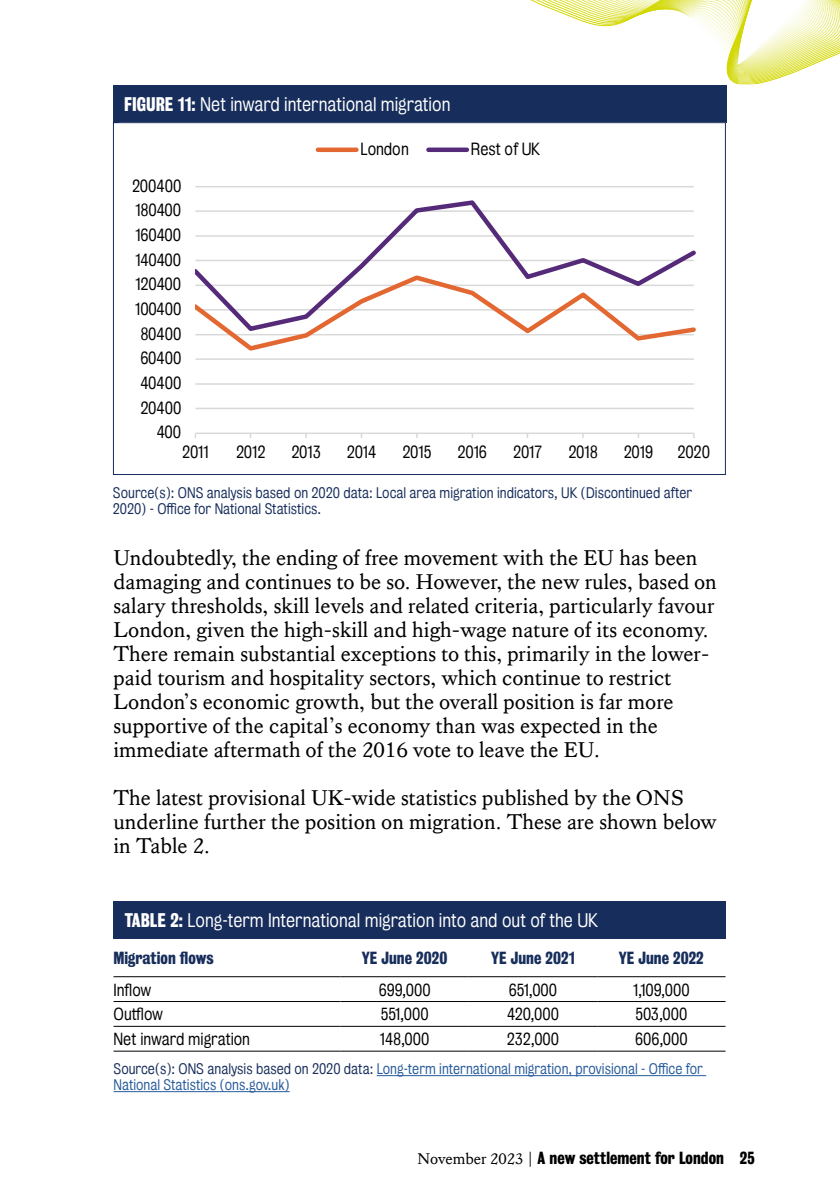
<style>
.page{position:relative;width:840px;height:1191px;background:#fff}
.page>*{position:absolute;margin:0;border:0;box-sizing:border-box;transform-origin:0 0}
.t1{font:22px/24px "Kings Caslon Text";color:#000}
.t2{font:18px "Kings Bureau Grot Five One";color:#fff}
.t3{font:16.2px "Kings Bureau Grot Five One";letter-spacing:-.005em;color:#000}
.t4{font:16px "Kings Bureau Grot Five One";color:#000}
.t5{font:16px "Kings Bureau Grot Three Seven";color:#172d5b}
.t6{font:16px "Kings Bureau Grot Three Seven";color:#000}
.t7{font:14px/16px "Kings Bureau Grot Five One";color:#172d5b}
.t8{font:14px/16px "Kings Bureau Grot Five One";color:#275b9b}
.s1{font-family:"Kings Bureau Grot Three Seven"}
.s2{color:#172d5b}
.s3{font-family:"Kings Caslon Text"}
</style>
<div class="page">
<svg style="left:530px;top:0;width:309px;height:85px"></svg>
<div style="left:113px;top:85px;width:612px;height:37px;background:#172d5b"></div>
<hr style="left:195px;top:408px;width:498px;height:1px;background:#d9d9d9">
<hr style="left:195px;top:383px;width:498px;height:2px;background:#d9d9d9">
<hr style="left:195px;top:358px;width:498px;height:2px;background:#d9d9d9">
<hr style="left:195px;top:186px;width:498px;height:1px;background:#d9d9d9">
<hr style="left:195px;top:432px;width:498px;height:2px;background:#d9d9d9">
<svg style="left:195px;top:334px;width:499px;height:17px"></svg>
<svg style="left:195px;top:200px;width:500px;height:134px"></svg>
<div style="left:318px;top:147px;width:38px;height:5px;background:#e36730"></div>
<div style="left:428px;top:147px;width:38px;height:5px;background:#552a79"></div>
<div style="left:113px;top:901px;width:612px;height:37px;background:#172d5b"></div>
<hr style="left:113px;top:976px;width:227px;height:1px;background:#000">
<hr style="left:340px;top:976px;width:128px;height:1px;background:#000">
<hr style="left:468px;top:976px;width:129px;height:1px;background:#000">
<hr style="left:597px;top:976px;width:128px;height:1px;background:#000">
<hr style="left:113px;top:1001px;width:227px;height:1px;background:#000">
<hr style="left:340px;top:1001px;width:128px;height:1px;background:#000">
<hr style="left:468px;top:1001px;width:129px;height:1px;background:#000">
<hr style="left:597px;top:1001px;width:128px;height:1px;background:#000">
<hr style="left:113px;top:1026px;width:227px;height:1px;background:#000">
<hr style="left:340px;top:1026px;width:128px;height:1px;background:#000">
<hr style="left:468px;top:1026px;width:129px;height:1px;background:#000">
<hr style="left:597px;top:1026px;width:128px;height:1px;background:#000">
<hr style="left:113px;top:1050px;width:227px;height:1px;background:#000">
<hr style="left:340px;top:1050px;width:128px;height:1px;background:#000">
<hr style="left:468px;top:1050px;width:129px;height:1px;background:#000">
<hr style="left:597px;top:1050px;width:128px;height:1px;background:#000">
<hr style="left:376px;top:1075px;width:329px;height:1px;background:#275b9b">
<hr style="left:113px;top:1091px;width:176px;height:1px;background:#275b9b">
<p class="t2" style="left:124px;top:94px;width:327px"><span class="s1">FIGURE 11:</span> Net inward international migration</p>
<p class="t3" style="left:132px;top:176px;width:51px">200400</p>
<p class="t3" style="left:135px;top:201px;width:47px">180400</p>
<p class="t3" style="left:135px;top:226px;width:47px">160400</p>
<p class="t3" style="left:135px;top:251px;width:47px">140400</p>
<p class="t3" style="left:135px;top:275px;width:47px">120400</p>
<p class="t3" style="left:135px;top:300px;width:48px">100400</p>
<p class="t3" style="left:140px;top:324px;width:43px">80400</p>
<p class="t3" style="left:140px;top:349px;width:43px">60400</p>
<p class="t3" style="left:140px;top:374px;width:43px">40400</p>
<p class="t3" style="left:140px;top:399px;width:43px">20400</p>
<p class="t3" style="left:157px;top:423px;width:26px">400</p>
<p class="t3" style="left:360px;top:140px;width:50px">London</p>
<p class="t3" style="left:470px;top:140px;width:71px">Rest of UK</p>
<p class="t3" style="left:182px;top:443px;width:28px">2011</p>
<p class="t3" style="left:236px;top:443px;width:31px">2012</p>
<p class="t3" style="left:291px;top:443px;width:31px">2013</p>
<p class="t3" style="left:346px;top:443px;width:31px">2014</p>
<p class="t3" style="left:402px;top:443px;width:31px">2015</p>
<p class="t3" style="left:457px;top:443px;width:31px">2016</p>
<p class="t3" style="left:513px;top:443px;width:31px">2017</p>
<p class="t3" style="left:568px;top:443px;width:31px">2018</p>
<p class="t3" style="left:623px;top:443px;width:31px">2019</p>
<p class="t3" style="left:677px;top:443px;width:34px">2020</p>
<p class="t7" style="left:113px;top:484px;width:580px">Source(s): ONS analysis based on 2020 data: Local area migration indicators, UK (Discontinued after<br>2020) - Office for National Statistics.</p>
<p class="t1" style="left:113px;top:546px;width:604px">Undoubtedly, the ending of free movement with the EU has been damaging and continues to be so. However, the new rules, based on salary thresholds, skill levels and related criteria, particularly favour London, given the high-skill and high-wage nature of its economy.<br>There remain substantial exceptions to this, primarily in the lower&shy;paid tourism and hospitality sectors, which continue to restrict London’s economic growth, but the overall position is far more supportive of the capital’s economy than was expected in the immediate aftermath of the 2016 vote to leave the EU.</p>
<p class="t1" style="left:113px;top:786px;width:604px">The latest provisional UK-wide statistics published by the ONS underline further the position on migration. These are shown below in Table 2.</p>
<p class="t2" style="left:125px;top:910px;width:475px"><span class="s1">TABLE 2:</span> Long-term International migration into and out of the UK</p>
<p class="t5" style="left:113px;top:948px;width:101px">Migration flows</p>
<p class="t5" style="left:362px;top:948px;width:87px">YE June 2020</p>
<p class="t5" style="left:491px;top:948px;width:85px">YE June 2021</p>
<p class="t5" style="left:618px;top:948px;width:86px">YE June 2022</p>
<p class="t4" style="left:113px;top:980px;width:39px">Inflow</p>
<p class="t4" style="left:378px;top:980px;width:53px">699,000</p>
<p class="t4" style="left:508px;top:980px;width:50px">651,000</p>
<p class="t4" style="left:632px;top:980px;width:58px">1,109,000</p>
<p class="t4" style="left:113px;top:1005px;width:51px">Outflow</p>
<p class="t4" style="left:380px;top:1005px;width:49px">551,000</p>
<p class="t4" style="left:507px;top:1005px;width:53px">420,000</p>
<p class="t4" style="left:635px;top:1005px;width:53px">503,000</p>
<p class="t4" style="left:113px;top:1030px;width:138px">Net inward migration</p>
<p class="t4" style="left:380px;top:1030px;width:51px">148,000</p>
<p class="t4" style="left:506px;top:1030px;width:54px">232,000</p>
<p class="t4" style="left:634px;top:1030px;width:54px">606,000</p>
<p class="t8" style="left:113px;top:1060px;width:590px"><span class="s2">Source(s): ONS analysis based on 2020 data:</span> Long-term international migration, provisional - Office for<br>National Statistics (ons.gov.uk)</p>
<p class="t6" style="left:417px;top:1148px;width:338px"><span class="s3">November 2023 |</span> A new settlement for London 25</p>
</div>
